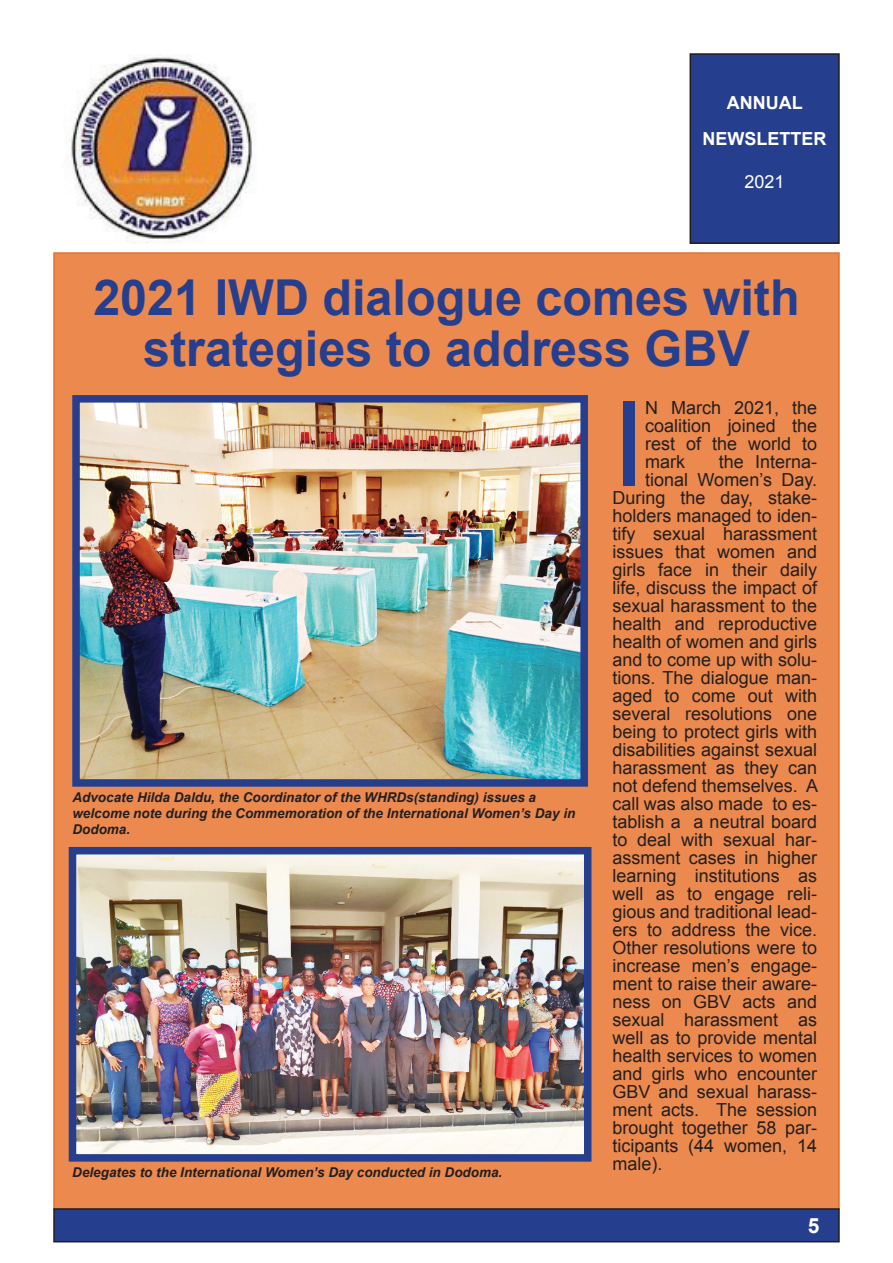
<style>
.page{position:relative;width:893px;height:1263px;background:#fff}
.page>*{position:absolute;margin:0;border:0;box-sizing:border-box;transform-origin:0 0}
.t1{font:118.65px "Arial";color:#253f8e}
.t2{font:700 49.5px/51px "Arial";color:#253f8e;text-align:center}
.t3{font:700 21px "Arial";color:#fff}
.t4{font:18px/18px "Arial";color:#231f20;text-align:justify}
.t5{font:700 18px/36px "Arial";color:#fff;text-align:center}
.t6{font:18px "Arial";color:#fff}
.t7{font:italic 700 13.5px/16.2px "Arial";color:#231f20}
</style>
<div class="page">
<div style="left:53px;top:252px;width:787px;height:958px;background:#eb894e;border:2px solid #e67029"></div>
<div style="left:54px;top:1209px;width:785px;height:33px;background:#253f8e"></div>
<div style="left:53px;top:1208px;width:787px;height:34px;border:2px solid #231f20"></div>
<img style="left:67px;top:55px;width:186px;height:188px">
<div style="left:690px;top:54px;width:149px;height:189px;background:#253f8e"></div>
<div style="left:689px;top:53px;width:151px;height:191px;border:2px solid #231f20"></div>
<img style="left:78px;top:856px;width:504px;height:296px">
<div style="left:69px;top:847px;width:522px;height:314px;border:8px solid #253f8e"></div>
<img style="left:81px;top:404px;width:498px;height:374px">
<div style="left:72px;top:395px;width:516px;height:392px;border:8px solid #253f8e"></div>
<p class="t5" style="left:703px;top:85px;width:126px">ANNUAL<br>NEWSLETTER</p>
<p class="t6" style="left:745px;top:170px;width:42px">2021</p>
<h2 class="t2" style="left:93px;top:273px;width:708px">2021 IWD dialogue comes with strategies to address GBV</h2>
<p class="t7" style="left:72px;top:789px;width:504px">Advocate Hilda Daldu, the Coordinator of the WHRDs(standing) issues a welcome note during the Commemoration of the International Women’s Day in<br>Dodoma.</p>
<p class="t7" style="left:72px;top:1165px;width:432px">Delegates to the International Women’s Day conducted in Dodoma.</p>
<h1 class="t1" style="left:612px;top:367px;width:34px">I</h1>
<p class="t4" style="left:645px;top:399px;width:173px">n March 2021, the coalition joined the rest of the world to mark</p>
<p class="t4" style="left:719px;top:453px;width:100px">the Interna-</p>
<p class="t4" style="left:645px;top:471px;width:173px">tional Women’s Day.</p>
<p class="t4" style="left:612px;top:489px;width:206px">During the day, stake-</p>
<p class="t4" style="left:612px;top:507px;width:206px">holders managed to iden-</p>
<p class="t4" style="left:612px;top:525px;width:206px">tify sexual harassment</p>
<p class="t4" style="left:612px;top:543px;width:206px">issues that women and</p>
<p class="t4" style="left:612px;top:561px;width:206px">girls face in their daily</p>
<p class="t4" style="left:612px;top:579px;width:206px">life, discuss the impact of</p>
<p class="t4" style="left:612px;top:597px;width:206px">sexual harassment to the</p>
<p class="t4" style="left:612px;top:615px;width:206px">health and reproductive</p>
<p class="t4" style="left:612px;top:633px;width:206px">health of women and girls</p>
<p class="t4" style="left:612px;top:651px;width:206px">and to come up with solu-</p>
<p class="t4" style="left:612px;top:669px;width:206px">tions. The dialogue man-</p>
<p class="t4" style="left:612px;top:687px;width:206px">aged to come out with</p>
<p class="t4" style="left:612px;top:705px;width:206px">several resolutions one</p>
<p class="t4" style="left:612px;top:723px;width:206px">being to protect girls with</p>
<p class="t4" style="left:612px;top:741px;width:206px">disabilities against sexual</p>
<p class="t4" style="left:612px;top:759px;width:206px">harassment as they can</p>
<p class="t4" style="left:612px;top:777px;width:207px">not defend themselves. A</p>
<p class="t4" style="left:612px;top:795px;width:206px">call was also made to es-</p>
<p class="t4" style="left:612px;top:813px;width:206px">tablish a a neutral board</p>
<p class="t4" style="left:612px;top:831px;width:206px">to deal with sexual har-</p>
<p class="t4" style="left:612px;top:849px;width:206px">assment cases in higher</p>
<p class="t4" style="left:612px;top:867px;width:206px">learning institutions as</p>
<p class="t4" style="left:612px;top:885px;width:206px">well as to engage reli-</p>
<p class="t4" style="left:612px;top:903px;width:206px">gious and traditional lead-</p>
<p class="t4" style="left:612px;top:921px;width:206px">ers to address the vice.</p>
<p class="t4" style="left:612px;top:939px;width:206px">Other resolutions were to</p>
<p class="t4" style="left:612px;top:957px;width:206px">increase men’s engage-</p>
<p class="t4" style="left:612px;top:975px;width:206px">ment to raise their aware-</p>
<p class="t4" style="left:612px;top:993px;width:206px">ness on GBV acts and</p>
<p class="t4" style="left:612px;top:1011px;width:206px">sexual harassment as</p>
<p class="t4" style="left:612px;top:1029px;width:206px">well as to provide mental</p>
<p class="t4" style="left:612px;top:1047px;width:206px">health services to women</p>
<p class="t4" style="left:612px;top:1065px;width:206px">and girls who encounter</p>
<p class="t4" style="left:612px;top:1083px;width:206px">GBV and sexual harass-</p>
<p class="t4" style="left:612px;top:1101px;width:206px">ment acts. The session</p>
<p class="t4" style="left:612px;top:1119px;width:206px">brought together 58 par-</p>
<p class="t4" style="left:612px;top:1137px;width:206px">ticipants (44 women, 14</p>
<p class="t4" style="left:612px;top:1155px;width:52px">male).</p>
<p class="t3" style="left:808px;top:1212px;width:13px">5</p>
</div>
